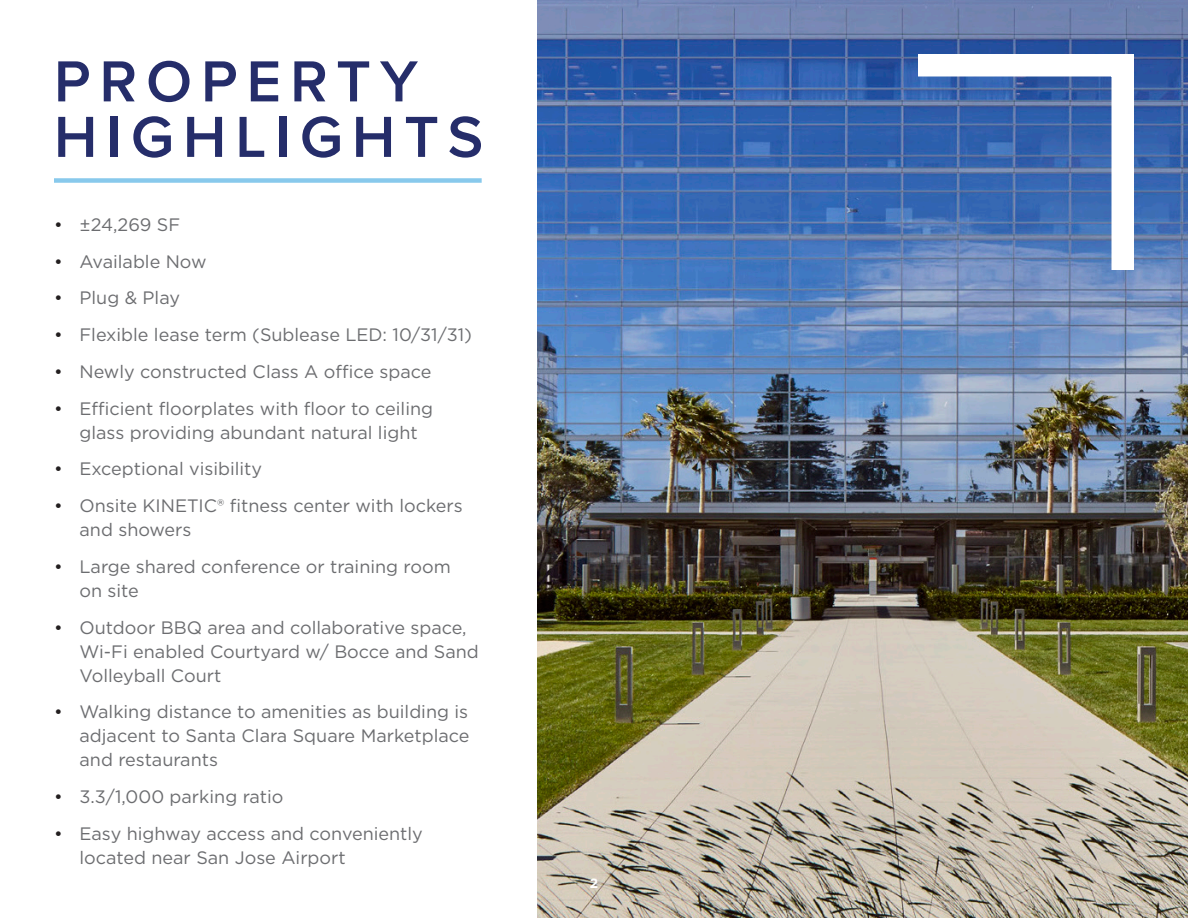
<style>
.page{position:relative;width:1188px;height:918px;background:#fff}
.page>*{position:absolute;margin:0;border:0;box-sizing:border-box;transform-origin:0 0}
.Page_Headline{font:600 60px/55.5px "Proxima Nova";letter-spacing:.15em;color:#252d6a}
.t1{font:18px/24px "Gotham";color:#6c6d70}
.t2{font:700 13.5px "Gotham";color:#fff}
.s1{color:#231f20}
</style>
<div class="page">
<div style="left:54px;top:178px;width:428px;height:5px;background:#88c9ec"></div>
<img style="left:537px;top:0;width:651px;height:918px">
<svg style="left:896px;top:43px;width:249px;height:249px"></svg>
<p class="Page_Headline" style="left:54px;top:52px;width:431px">PROPERTY<br>HIGHLIGHTS</p>
<p class="t1" style="left:54px;top:212px;width:128px"><span class="s1">•</span> ±24,269 SF</p>
<p class="t1" style="left:54px;top:249px;width:154px"><span class="s1">•</span> Available Now</p>
<p class="t1" style="left:54px;top:286px;width:128px"><span class="s1">•</span> Plug &amp; Play</p>
<p class="t1" style="left:54px;top:322px;width:419px"><span class="s1">•</span> Flexible lease term (Sublease LED: 10/31/31)</p>
<p class="t1" style="left:54px;top:359px;width:379px"><span class="s1">•</span> Newly constructed Class A office space</p>
<p class="t1" style="left:54px;top:396px;width:381px;text-align:center"><span class="s1">•</span> Efficient floorplates with floor to ceiling glass providing abundant natural light</p>
<p class="t1" style="left:54px;top:457px;width:210px"><span class="s1">•</span> Exceptional visibility</p>
<p class="t1" style="left:80px;top:493px;width:385px;text-indent:-26px"><span class="s1">•</span> Onsite KINETIC® fitness center with lockers and showers</p>
<p class="t1" style="left:80px;top:554px;width:373px;text-indent:-26px"><span class="s1">•</span> Large shared conference or training room on site</p>
<p class="t1" style="left:80px;top:615px;width:401px;text-indent:-26px"><span class="s1">•</span> Outdoor BBQ area and collaborative space,<br>Wi-Fi enabled Courtyard w/ Bocce and Sand<br>Volleyball Court</p>
<p class="t1" style="left:80px;top:700px;width:392px;text-align:justify;text-indent:-26px"><span class="s1">•</span> Walking distance to amenities as building is adjacent to Santa Clara Square Marketplace and restaurants</p>
<p class="t1" style="left:54px;top:784px;width:231px"><span class="s1">•</span> 3.3/1,000 parking ratio</p>
<p class="t1" style="left:80px;top:821px;width:345px;text-indent:-26px"><span class="s1">•</span> Easy highway access and conveniently located near San Jose Airport</p>
<p class="t2" style="left:590px;top:874px;width:10px">2</p>
</div>
